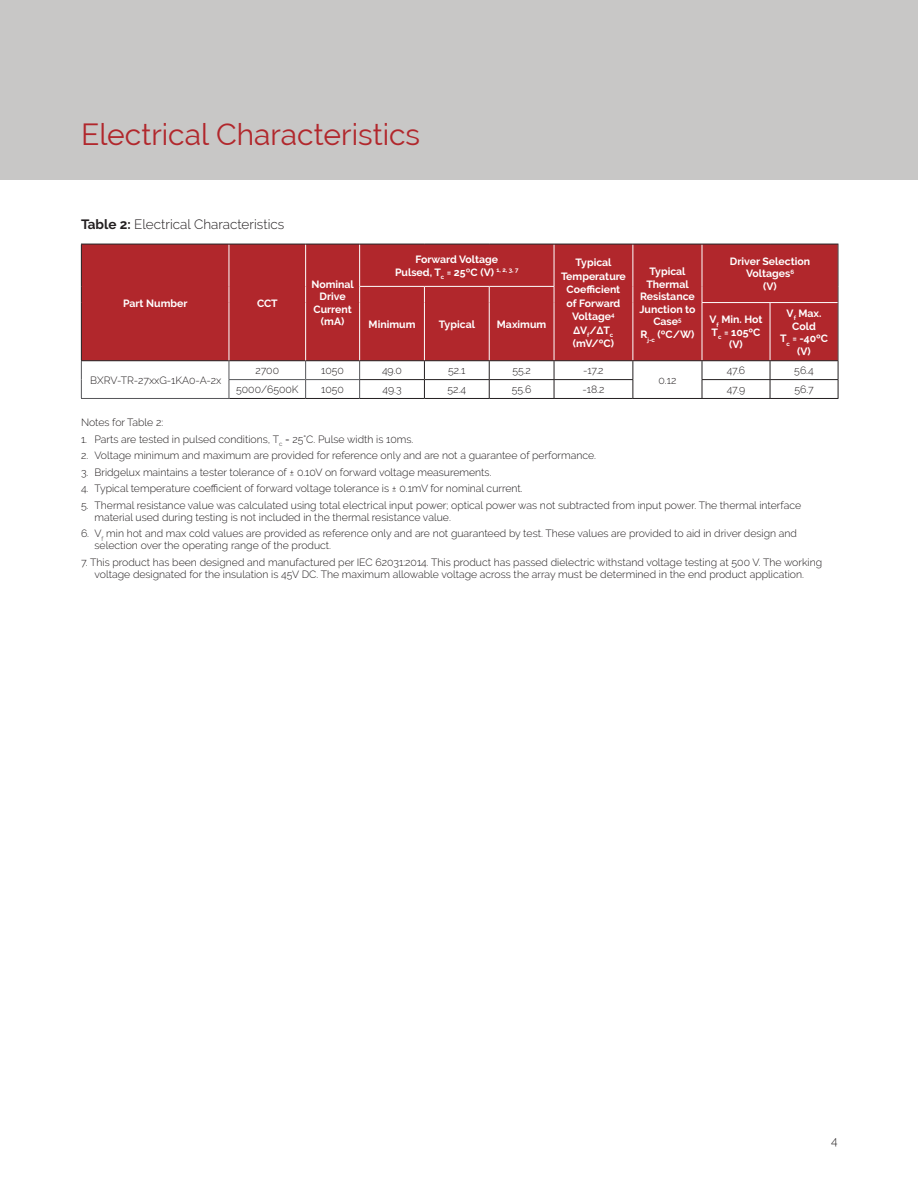
<style>
.page{position:relative;width:918px;height:1188px;background:#fff}
.page>*{position:absolute;margin:0;border:0;box-sizing:border-box;transform-origin:0 0}
.section_header{font:30px "Raleway";color:#b1272c}
.main_text_block{font:300 13.5px "Raleway";color:#231f20}
.t1{font:300 12px "Raleway";color:#231f20}
.main_text_block-2{font:300 10.5px/12px "Raleway";color:#231f20}
.t2{font:700 10.5px/12.6px "Raleway";color:#fff;text-align:center}
.s1{font-weight:700}
.s2{font-weight:600}
</style>
<div class="page">
<div style="left:0;top:0;width:918px;height:180px;background:#c8c7c6"></div>
<div style="left:82px;top:245px;width:756px;height:115px;background:#b1272c"></div>
<svg style="left:81px;top:361px;width:1px;height:37px"></svg>
<hr style="left:229px;top:379px;width:77px;height:1px;background:#555659">
<svg style="left:229px;top:361px;width:1px;height:37px"></svg>
<hr style="left:306px;top:379px;width:54px;height:1px;background:#555659">
<svg style="left:305px;top:361px;width:1px;height:37px"></svg>
<svg style="left:359px;top:361px;width:1px;height:37px"></svg>
<hr style="left:81px;top:398px;width:148px;height:1px;background:#555659">
<hr style="left:81px;top:360px;width:148px;height:1px;background:#231f20">
<hr style="left:229px;top:360px;width:77px;height:1px;background:#231f20">
<hr style="left:306px;top:360px;width:54px;height:1px;background:#231f20">
<hr style="left:229px;top:398px;width:77px;height:1px;background:#231f20">
<hr style="left:306px;top:398px;width:54px;height:1px;background:#231f20">
<hr style="left:229px;top:244px;width:1px;height:42px;background:#fff">
<hr style="left:305px;top:244px;width:1px;height:42px;background:#fff">
<svg style="left:229px;top:286px;width:1px;height:17px"></svg>
<svg style="left:305px;top:286px;width:1px;height:17px"></svg>
<hr style="left:229px;top:303px;width:1px;height:57px;background:#fff">
<hr style="left:305px;top:303px;width:1px;height:57px;background:#fff">
<hr style="left:359px;top:244px;width:1px;height:42px;background:#fff">
<hr style="left:554px;top:244px;width:1px;height:42px;background:#fff">
<hr style="left:633px;top:244px;width:1px;height:42px;background:#fff">
<hr style="left:702px;top:244px;width:1px;height:42px;background:#fff">
<svg style="left:633px;top:286px;width:1px;height:17px"></svg>
<svg style="left:702px;top:286px;width:1px;height:16px"></svg>
<hr style="left:633px;top:303px;width:1px;height:57px;background:#fff">
<hr style="left:838px;top:244px;width:1px;height:42px;background:#555659">
<svg style="left:838px;top:286px;width:1px;height:17px"></svg>
<hr style="left:359px;top:286px;width:65px;height:1px;background:#fff">
<svg style="left:359px;top:287px;width:1px;height:16px"></svg>
<hr style="left:424px;top:286px;width:65px;height:1px;background:#fff">
<svg style="left:424px;top:287px;width:1px;height:16px"></svg>
<hr style="left:489px;top:286px;width:65px;height:1px;background:#fff">
<svg style="left:489px;top:287px;width:1px;height:16px"></svg>
<svg style="left:554px;top:287px;width:1px;height:16px"></svg>
<hr style="left:359px;top:303px;width:1px;height:57px;background:#fff">
<hr style="left:424px;top:303px;width:1px;height:57px;background:#fff">
<hr style="left:489px;top:303px;width:1px;height:57px;background:#fff">
<hr style="left:554px;top:303px;width:1px;height:57px;background:#fff">
<hr style="left:702px;top:302px;width:68px;height:1px;background:#fff">
<hr style="left:702px;top:303px;width:1px;height:57px;background:#fff">
<hr style="left:770px;top:302px;width:68px;height:1px;background:#fff">
<hr style="left:770px;top:303px;width:1px;height:57px;background:#fff">
<hr style="left:838px;top:303px;width:1px;height:57px;background:#555659">
<hr style="left:360px;top:360px;width:64px;height:1px;background:#231f20">
<hr style="left:424px;top:360px;width:65px;height:1px;background:#231f20">
<hr style="left:489px;top:360px;width:65px;height:1px;background:#231f20">
<hr style="left:554px;top:360px;width:79px;height:1px;background:#231f20">
<hr style="left:633px;top:360px;width:69px;height:1px;background:#231f20">
<hr style="left:702px;top:360px;width:68px;height:1px;background:#231f20">
<hr style="left:770px;top:360px;width:68px;height:1px;background:#231f20">
<hr style="left:360px;top:379px;width:64px;height:1px;background:#231f20">
<hr style="left:424px;top:379px;width:65px;height:1px;background:#231f20">
<svg style="left:424px;top:361px;width:1px;height:37px"></svg>
<hr style="left:489px;top:379px;width:65px;height:1px;background:#231f20">
<svg style="left:489px;top:361px;width:1px;height:37px"></svg>
<hr style="left:554px;top:379px;width:79px;height:1px;background:#231f20">
<svg style="left:554px;top:361px;width:1px;height:37px"></svg>
<svg style="left:633px;top:361px;width:1px;height:37px"></svg>
<hr style="left:702px;top:379px;width:68px;height:1px;background:#231f20">
<svg style="left:702px;top:361px;width:1px;height:37px"></svg>
<hr style="left:770px;top:379px;width:68px;height:1px;background:#231f20">
<svg style="left:770px;top:361px;width:1px;height:37px"></svg>
<svg style="left:838px;top:361px;width:1px;height:37px"></svg>
<hr style="left:360px;top:398px;width:64px;height:1px;background:#231f20">
<hr style="left:424px;top:398px;width:65px;height:1px;background:#231f20">
<hr style="left:489px;top:398px;width:65px;height:1px;background:#231f20">
<hr style="left:554px;top:398px;width:79px;height:1px;background:#231f20">
<hr style="left:633px;top:398px;width:69px;height:1px;background:#231f20">
<hr style="left:702px;top:398px;width:68px;height:1px;background:#231f20">
<hr style="left:770px;top:398px;width:68px;height:1px;background:#231f20">
<hr style="left:81px;top:244px;width:148px;height:1px;background:#231f20">
<hr style="left:81px;top:244px;width:1px;height:42px;background:#231f20">
<svg style="left:81px;top:286px;width:1px;height:17px"></svg>
<hr style="left:81px;top:303px;width:1px;height:57px;background:#231f20">
<hr style="left:229px;top:244px;width:77px;height:1px;background:#231f20">
<hr style="left:306px;top:244px;width:54px;height:1px;background:#231f20">
<hr style="left:360px;top:244px;width:64px;height:1px;background:#231f20">
<hr style="left:424px;top:244px;width:65px;height:1px;background:#231f20">
<hr style="left:489px;top:244px;width:65px;height:1px;background:#231f20">
<hr style="left:554px;top:244px;width:79px;height:1px;background:#231f20">
<hr style="left:633px;top:244px;width:69px;height:1px;background:#231f20">
<hr style="left:702px;top:244px;width:68px;height:1px;background:#231f20">
<hr style="left:770px;top:244px;width:68px;height:1px;background:#231f20">
<p class="section_header" style="left:81px;top:117px;width:341px">Electrical Characteristics</p>
<p class="main_text_block" style="left:81px;top:216px;width:205px"><span class="s1">Table 2:</span> Electrical Characteristics</p>
<p class="t2" style="left:123px;top:297px;width:66px">Part Number</p>
<p class="t2" style="left:257px;top:297px;width:22px">CCT</p>
<p class="t2" style="left:312px;top:278px;width:44px">Nominal<br>Drive<br>Current</p>
<p class="t2" style="left:321px;top:316px;width:25px">(mA)</p>
<p class="t2" style="left:416px;top:253px;width:84px">Forward Voltage</p>
<p class="t2" style="left:395px;top:266px;width:125px">Pulsed, T<sub>c</sub> = 25<span class="s2">º</span>C (V) <sup>1,</sup> <sup>2,</sup> <sup>3,</sup> <sup>7</sup></p>
<p class="t2" style="left:730px;top:255px;width:82px">Driver Selection<br>Voltages<sup>6</sup></p>
<p class="t2" style="left:763px;top:280px;width:15px">(V)</p>
<p class="t2" style="left:576px;top:256px;width:38px">Typical</p>
<p class="t2" style="left:561px;top:269px;width:66px;line-height:13.5px">Temperature<br>Coefficient of Forward<br>Voltage<sup>4 </sup>∆V<sub>f</sub>/∆T<sub>c </sub>(mV/ºC)</p>
<p class="t2" style="left:639px;top:265px;width:58px">Typical<br>Thermal<br>Resistance<br>Junction to<br>Case<sup>5</sup></p>
<p class="t2" style="left:780px;top:307px;width:50px">V<sub>f</sub> Max.<br>Cold<br>T<sub>c</sub> = -40ºC</p>
<p class="t2" style="left:797px;top:345px;width:15px">(V)</p>
<p class="t2" style="left:369px;top:318px;width:48px">Minimum</p>
<p class="t2" style="left:439px;top:318px;width:38px">Typical</p>
<p class="t2" style="left:497px;top:318px;width:51px">Maximum</p>
<p class="t2" style="left:710px;top:313px;width:54px;text-align:left">V<sub>f</sub> Min. Hot<br>T<sub>c</sub> = 105ºC</p>
<p class="t2" style="left:729px;top:338px;width:15px">(V)</p>
<p class="t2" style="left:641px;top:328px;width:55px">R<sub>j-c</sub> (ºC/W)</p>
<p class="main_text_block-2" style="left:90px;top:374px;width:133px">BXRV-TR-27xxG-1KA0-A-2x</p>
<p class="main_text_block-2" style="left:727px;top:365px;width:20px">47.6</p>
<p class="main_text_block-2" style="left:794px;top:365px;width:21px">56.4</p>
<p class="main_text_block-2" style="left:255px;top:365px;width:25px">2700</p>
<p class="main_text_block-2" style="left:321px;top:365px;width:24px">1050</p>
<p class="main_text_block-2" style="left:382px;top:365px;width:22px">49.0</p>
<p class="main_text_block-2" style="left:448px;top:365px;width:19px">52.1</p>
<p class="main_text_block-2" style="left:512px;top:365px;width:20px">55.2</p>
<p class="main_text_block-2" style="left:583px;top:365px;width:22px">-17.2</p>
<p class="main_text_block-2" style="left:658px;top:374px;width:19px">0.12</p>
<p class="main_text_block-2" style="left:236px;top:383px;width:64px">5000/6500K</p>
<p class="main_text_block-2" style="left:321px;top:383px;width:24px">1050</p>
<p class="main_text_block-2" style="left:382px;top:383px;width:21px">49.3</p>
<p class="main_text_block-2" style="left:448px;top:383px;width:20px">52.4</p>
<p class="main_text_block-2" style="left:512px;top:383px;width:21px">55.6</p>
<p class="main_text_block-2" style="left:583px;top:383px;width:23px">-18.2</p>
<p class="main_text_block-2" style="left:727px;top:383px;width:20px">47.9</p>
<p class="main_text_block-2" style="left:794px;top:383px;width:21px">56.7</p>
<p class="main_text_block-2" style="left:81px;top:417px;width:84px">Notes for Table 2:</p>
<p class="main_text_block-2" style="left:81px;top:433px;width:334px">1. Parts are tested in pulsed conditions, T<sub>c</sub> = 25°C. Pulse width is 10ms.</p>
<p class="main_text_block-2" style="left:81px;top:450px;width:517px">2. Voltage minimum and maximum are provided for reference only and are not a guarantee of performance.</p>
<p class="main_text_block-2" style="left:81px;top:466px;width:412px">3. Bridgelux maintains a tester tolerance of ± 0.10V on forward voltage measurements.</p>
<p class="main_text_block-2" style="left:81px;top:483px;width:443px">4. Typical temperature coefficient of forward voltage tolerance is ± 0.1mV for nominal current.</p>
<p class="main_text_block-2" style="left:94px;top:499px;width:708px;text-indent:-14px">5. Thermal resistance value was calculated using total electrical input power; optical power was not subtracted from input power. The thermal interface material used during testing is not included in the thermal resistance value.</p>
<p class="main_text_block-2" style="left:94px;top:528px;width:704px;text-indent:-14px">6. V<sub>f</sub> min hot and max cold values are provided as reference only and are not guaranteed by test. These values are provided to aid in driver design and selection over the operating range of the product.</p>
<p class="main_text_block-2" style="left:81px;top:556px;width:743px;text-align:center">7. This product has been designed and manufactured per IEC 62031:2014. This product has passed dielectric withstand voltage testing at 500 V. The working voltage designated for the insulation is 45V DC. The maximum allowable voltage across the array must be determined in the end product application.</p>
<p class="t1" style="left:831px;top:1134px;width:8px">4</p>
</div>
